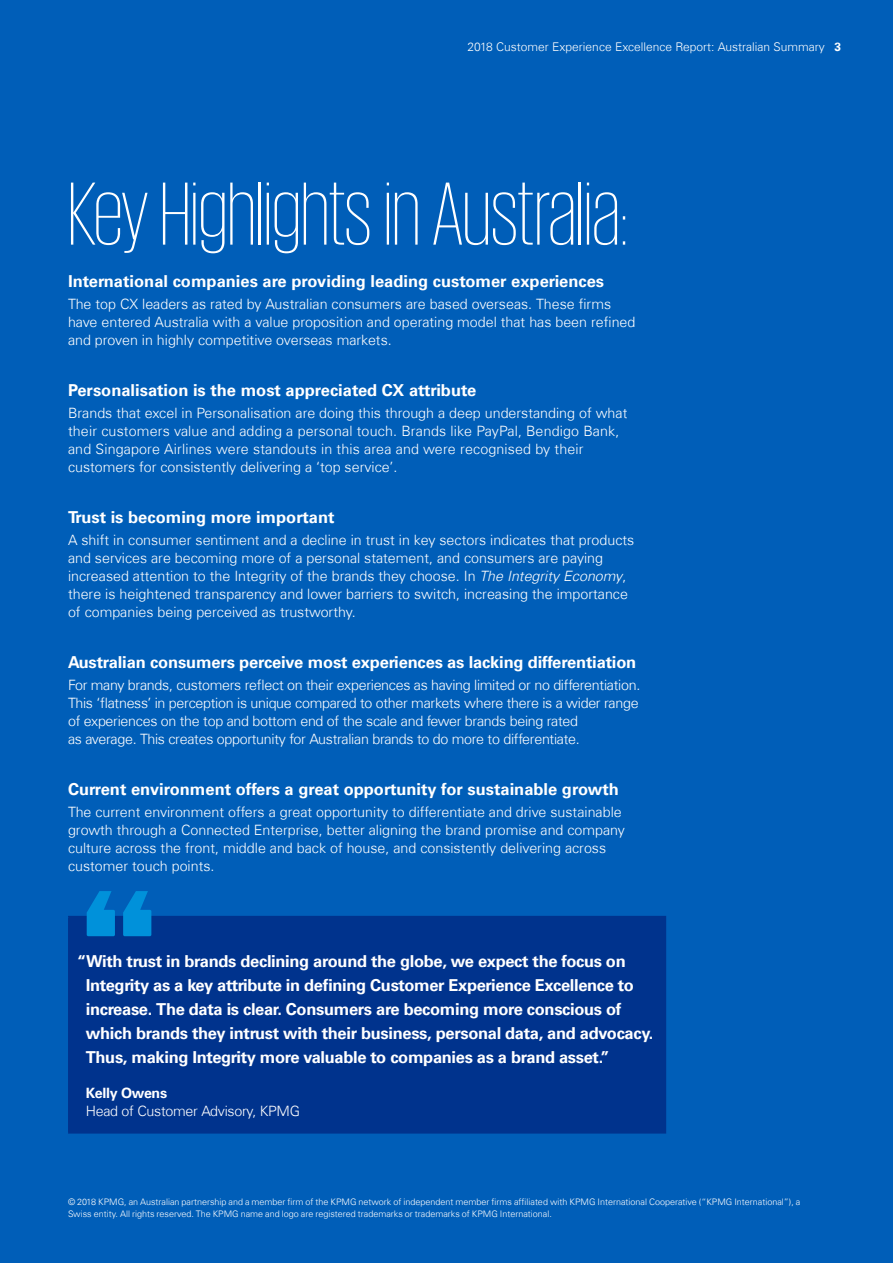
<style>
.page{position:relative;width:893px;height:1263px;background:#005eb8}
.page>*{position:absolute;margin:0;border:0;box-sizing:border-box;transform-origin:0 0}
.t1{font:200 91.5px "KPMG";color:#fff}
.t2{font:700 16.5px/24px "Universfor KPMG";letter-spacing:-.02em;color:#fff}
.t3{font:700 16.5px "Universfor KPMG";color:#fff}
.Body{font:300 14.25px/18px "Universfor KPMG";color:#fff}
.Body-2{font:300 14.25px/18px "Universfor KPMG";letter-spacing:-.02em;color:#fff}
.t4{font:300 12px "Universfor KPMG";color:#fff}
.t5{font:300 9px/12px "Universfor KPMG";color:#fff}
.s1{font-weight:700}
.s2{font-style:italic}
</style>
<div class="page">
<div style="left:69px;top:916px;width:596px;height:217px;background:#00338d"></div>
<hr style="left:68px;top:916px;width:598px;height:1px;background:#00338d">
<hr style="left:68px;top:917px;width:2px;height:215px;background:#00338d">
<hr style="left:665px;top:917px;width:1px;height:215px;background:#00338d">
<hr style="left:68px;top:1132px;width:598px;height:1px;background:#00338d">
<svg style="left:87px;top:891px;width:64px;height:45px"></svg>
<p class="t4" style="left:468px;top:40px;width:375px">2018 Customer Experience Excellence Report: Australian Summary <span class="s1">3</span></p>
<h1 class="t1" style="left:68px;top:170px;width:562px">Key Highlights in Australia:</h1>
<h2 class="t3" style="left:68px;top:271px;width:538px">International companies are providing leading customer experiences</h2>
<p class="Body" style="left:68px;top:295px;width:569px">The top CX leaders as rated by Australian consumers are based overseas. These firms have entered Australia with a value proposition and operating model that has been refined and proven in highly competitive overseas markets.</p>
<h2 class="t3" style="left:68px;top:380px;width:410px">Personalisation is the most appreciated CX attribute</h2>
<p class="Body" style="left:68px;top:404px;width:561px">Brands that excel in Personalisation are doing this through a deep understanding of what their customers value and adding a personal touch. Brands like PayPal, Bendigo Bank, and Singapore Airlines were standouts in this area and were recognised by their customers for consistently delivering a ‘top service’.</p>
<h2 class="t3" style="left:68px;top:507px;width:268px">Trust is becoming more important</h2>
<p class="Body" style="left:68px;top:531px;width:568px">A shift in consumer sentiment and a decline in trust in key sectors indicates that products and services are becoming more of a personal statement, and consumers are paying increased attention to the Integrity of the brands they choose. In <span class="s2">The Integrity Economy</span>, there is heightened transparency and lower barriers to switch, increasing the importance of companies being perceived as trustworthy.</p>
<h2 class="t2" style="left:68px;top:650px;width:570px">Australian consumers perceive most experiences as lacking differentiation</h2>
<p class="Body-2" style="left:68px;top:676px;width:574px">For many brands, customers reflect on their experiences as having limited or no differentiation.<br>This ‘flatness’ in perception is unique compared to other markets where there is a wider range of experiences on the top and bottom end of the scale and fewer brands being rated<br>as average. This creates opportunity for Australian brands to do more to differentiate.</p>
<h2 class="t3" style="left:68px;top:779px;width:552px">Current environment offers a great opportunity for sustainable growth</h2>
<p class="Body" style="left:68px;top:803px;width:558px">The current environment offers a great opportunity to differentiate and drive sustainable growth through a Connected Enterprise, better aligning the brand promise and company culture across the front, middle and back of house, and consistently delivering across customer touch points.</p>
<p class="t2" style="left:86px;top:949px;width:569px;text-indent:-9px">“With trust in brands declining around the globe, we expect the focus on Integrity as a key attribute in defining Customer Experience Excellence to increase. The data is clear. Consumers are becoming more conscious of which brands they intrust with their business, personal data, and advocacy.<br>Thus, making Integrity more valuable to companies as a brand asset.”</p>
<p class="Body-2" style="left:86px;top:1084px;width:216px"><span class="s1">Kelly Owens<br></span>Head of Customer Advisory, KPMG</p>
<p class="t5" style="left:68px;top:1195px;width:734px">© 2018 KPMG, an Australian partnership and a member firm of the KPMG network of independent member firms affiliated with KPMG International Cooperative (“KPMG International”), a<br>Swiss entity. All rights reserved. The KPMG name and logo are registered trademarks or trademarks of KPMG International.</p>
</div>
